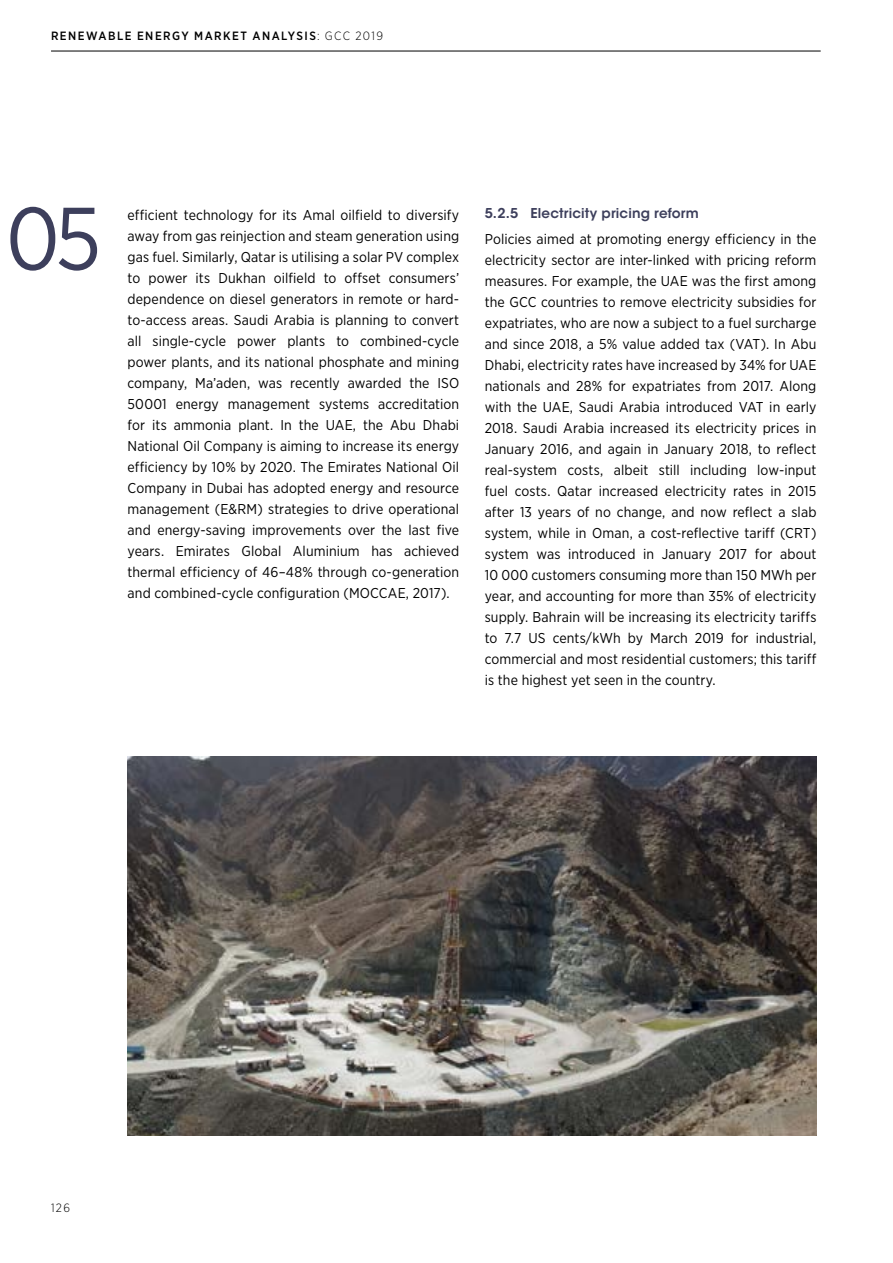
<style>
.page{position:relative;width:893px;height:1263px;background:#fff}
.page>*{position:absolute;margin:0;border:0;box-sizing:border-box;transform-origin:0 0}
.t1{font:88.5px "Gotham Narrow";color:#3d3f5c}
.t2{font:14.25px/21px "Gotham Narrow";letter-spacing:.005em;color:#000;text-align:justify}
.t3{font:600 13.5px "ITC Avant Garde Std";letter-spacing:.01em;color:#3d3f5c}
.t4{font:500 12px "Gotham Narrow";letter-spacing:.12em;color:#000}
.t5{font:300 12px "Gotham Narrow";color:#000}
.s1{font-weight:300}
</style>
<div class="page">
<hr style="left:51px;top:51px;width:770px;height:1px;background:#000">
<img style="left:128px;top:757px;width:688px;height:378px">
<p class="t4" style="left:51px;top:29px;width:334px">RENEWABLE ENERGY MARKET ANALYSIS<span class="s1">: GCC 2019</span></p>
<h1 class="t1" style="left:6px;top:184px;width:97px">05</h1>
<p class="t2" style="left:128px;top:204px;width:333px">efficient technology for its Amal oilfield to diversify away from gas reinjection and steam generation using gas fuel. Similarly, Qatar is utilising a solar PV complex to power its Dukhan oilfield to offset consumers’ dependence on diesel generators in remote or hard&shy;to-access areas. Saudi Arabia is planning to convert all single-cycle power plants to combined-cycle power plants, and its national phosphate and mining company, Ma’aden, was recently awarded the ISO 50001 energy management systems accreditation for its ammonia plant. In the UAE, the Abu Dhabi National Oil Company is aiming to increase its energy efficiency by 10% by 2020. The Emirates National Oil Company in Dubai has adopted energy and resource management (E&amp;RM) strategies to drive operational and energy-saving improvements over the last five years. Emirates Global Aluminium has achieved thermal efficiency of 46–48% through co-generation and combined-cycle configuration (MOCCAE, 2017).</p>
<p class="t3" style="left:485px;top:205px;width:216px">5.2.5 Electricity pricing reform</p>
<p class="t2" style="left:485px;top:228px;width:333px">Policies aimed at promoting energy efficiency in the electricity sector are inter-linked with pricing reform measures. For example, the UAE was the first among the GCC countries to remove electricity subsidies for expatriates, who are now a subject to a fuel surcharge and since 2018, a 5% value added tax (VAT). In Abu Dhabi, electricity rates have increased by 34% for UAE nationals and 28% for expatriates from 2017. Along with the UAE, Saudi Arabia introduced VAT in early 2018. Saudi Arabia increased its electricity prices in January 2016, and again in January 2018, to reflect real-system costs, albeit still including low-input fuel costs. Qatar increased electricity rates in 2015 after 13 years of no change, and now reflect a slab system, while in Oman, a cost-reflective tariff (CRT) system was introduced in January 2017 for about 10 000 customers consuming more than 150 MWh per year, and accounting for more than 35% of electricity supply. Bahrain will be increasing its electricity tariffs to 7.7 US cents/kWh by March 2019 for industrial, commercial and most residential customers; this tariff is the highest yet seen in the country.</p>
<p class="t5" style="left:51px;top:1200px;width:21px">126</p>
</div>
